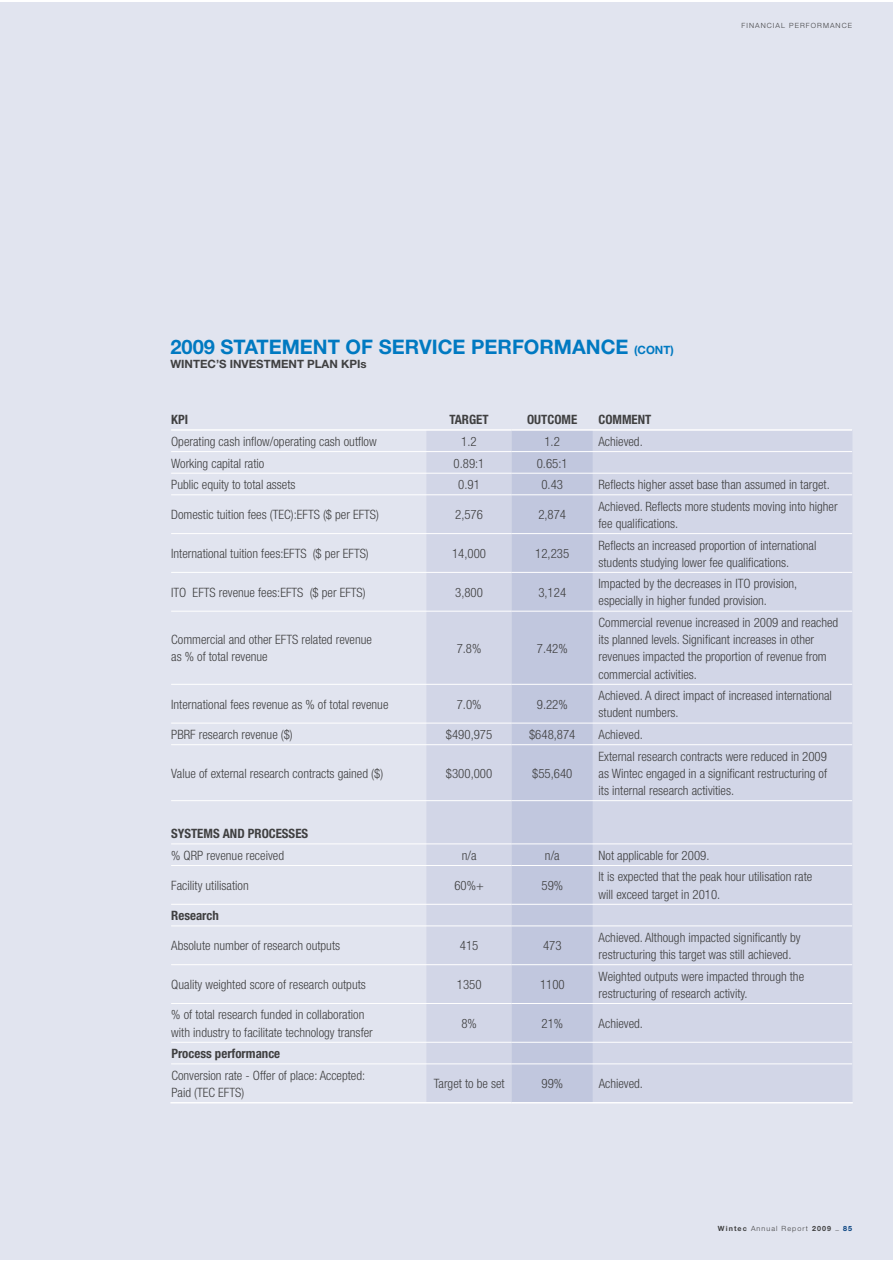
<style>
.page{position:relative;width:893px;height:1263px;background:#fff}
.page>*{position:absolute;margin:0;border:0;box-sizing:border-box;transform-origin:0 0}
.t1{font:700 20.1px "Helvetica Neue";color:#0079c1}
.t2{font:300 condensed 12.9px/17.1px "Helvetica Neue";color:#404041}
.t3{font:700 condensed 12.9px "Helvetica Neue";color:#404041}
.t4{font:700 11.4px "Helvetica Neue";color:#404041}
.t5{font:300 7.2px "Helvetica Neue";letter-spacing:.15em;color:#404041}
.s1{font-size:11.4px}
.s2{font-weight:700}
.s3{font-weight:700;color:#003d7d}
</style>
<div class="page">
<div style="left:0;top:3px;width:893px;height:1257px;background:#e1e4ef"></div>
<div style="left:426px;top:431px;width:426px;height:671px;background:#d2d6e7"></div>
<div style="left:512px;top:431px;width:81px;height:671px;background:#c1c7de"></div>
<hr style="left:171px;top:451px;width:341px;height:1px;background:#fff">
<hr style="left:512px;top:451px;width:340px;height:1px;background:#fff">
<hr style="left:171px;top:473px;width:341px;height:1px;background:#fff">
<hr style="left:512px;top:473px;width:340px;height:1px;background:#fff">
<hr style="left:171px;top:533px;width:341px;height:1px;background:#fff">
<hr style="left:512px;top:533px;width:340px;height:1px;background:#fff">
<hr style="left:171px;top:572px;width:341px;height:1px;background:#fff">
<hr style="left:512px;top:572px;width:340px;height:1px;background:#fff">
<hr style="left:171px;top:684px;width:341px;height:1px;background:#fff">
<hr style="left:512px;top:684px;width:340px;height:1px;background:#fff">
<hr style="left:171px;top:723px;width:341px;height:1px;background:#fff">
<hr style="left:512px;top:723px;width:340px;height:1px;background:#fff">
<hr style="left:171px;top:1003px;width:341px;height:1px;background:#fff">
<hr style="left:512px;top:1003px;width:340px;height:1px;background:#fff">
<hr style="left:171px;top:843px;width:341px;height:1px;background:#fff">
<hr style="left:512px;top:843px;width:340px;height:1px;background:#fff">
<hr style="left:171px;top:925px;width:341px;height:1px;background:#fff">
<hr style="left:512px;top:925px;width:340px;height:1px;background:#fff">
<hr style="left:171px;top:429px;width:341px;height:2px;background:#fff">
<hr style="left:512px;top:429px;width:340px;height:2px;background:#fff">
<hr style="left:170px;top:1102px;width:342px;height:1px;background:#fff">
<hr style="left:512px;top:1102px;width:341px;height:1px;background:#fff">
<hr style="left:171px;top:964px;width:341px;height:1px;background:#fff">
<hr style="left:512px;top:964px;width:340px;height:1px;background:#fff">
<hr style="left:171px;top:744px;width:341px;height:1px;background:#fff">
<hr style="left:512px;top:744px;width:340px;height:1px;background:#fff">
<hr style="left:171px;top:611px;width:341px;height:1px;background:#fff">
<hr style="left:512px;top:611px;width:340px;height:1px;background:#fff">
<hr style="left:171px;top:495px;width:341px;height:1px;background:#fff">
<hr style="left:512px;top:495px;width:340px;height:1px;background:#fff">
<hr style="left:171px;top:800px;width:341px;height:1px;background:#fff">
<hr style="left:512px;top:800px;width:340px;height:1px;background:#fff">
<hr style="left:171px;top:904px;width:341px;height:1px;background:#fff">
<hr style="left:512px;top:904px;width:340px;height:1px;background:#fff">
<hr style="left:171px;top:865px;width:341px;height:1px;background:#fff">
<hr style="left:512px;top:865px;width:340px;height:1px;background:#fff">
<hr style="left:171px;top:1042px;width:341px;height:1px;background:#fff">
<hr style="left:512px;top:1042px;width:340px;height:1px;background:#fff">
<hr style="left:171px;top:1063px;width:341px;height:1px;background:#fff">
<hr style="left:512px;top:1063px;width:340px;height:1px;background:#fff">
<p class="t5" style="left:741px;top:23px;width:112px">FINANCIAL PERFORMANCE</p>
<h1 class="t1" style="left:170px;top:340px;width:505px">2009 STATEMENT OF SERVICE PERFORMANCE <span class="s1">(CONT)</span></h1>
<p class="t4" style="left:170px;top:360px;width:198px">WINTEC’S INVESTMENT PLAN KPIs</p>
<p class="t3" style="left:171px;top:415px;width:18px">KPI</p>
<p class="t3" style="left:449px;top:415px;width:41px">TARGET</p>
<p class="t3" style="left:527px;top:415px;width:52px">OUTCOME</p>
<p class="t3" style="left:598px;top:415px;width:54px">COMMENT</p>
<p class="t2" style="left:171px;top:434px;width:207px">Operating cash inflow/operating cash outflow</p>
<p class="t2" style="left:461px;top:434px;width:17px">1.2</p>
<p class="t2" style="left:544px;top:434px;width:17px">1.2</p>
<p class="t2" style="left:598px;top:434px;width:46px">Achieved.</p>
<p class="t2" style="left:171px;top:456px;width:95px">Working capital ratio</p>
<p class="t2" style="left:453px;top:456px;width:32px">0.89:1</p>
<p class="t2" style="left:537px;top:456px;width:32px">0.65:1</p>
<p class="t2" style="left:171px;top:477px;width:126px">Public equity to total assets</p>
<p class="t2" style="left:458px;top:477px;width:23px">0.91</p>
<p class="t2" style="left:541px;top:477px;width:23px">0.43</p>
<p class="t2" style="left:598px;top:477px;width:233px">Reflects higher asset base than assumed in target.</p>
<p class="t2" style="left:171px;top:507px;width:209px">Domestic tuition fees (TEC):EFTS ($ per EFTS)</p>
<p class="t2" style="left:455px;top:507px;width:29px">2,576</p>
<p class="t2" style="left:538px;top:507px;width:29px">2,874</p>
<p class="t2" style="left:598px;top:499px;width:241px">Achieved. Reflects more students moving into higher fee qualifications.</p>
<p class="t2" style="left:171px;top:546px;width:199px">International tuition fees:EFTS ($ per EFTS)</p>
<p class="t2" style="left:452px;top:546px;width:36px">14,000</p>
<p class="t2" style="left:535px;top:546px;width:36px">12,235</p>
<p class="t2" style="left:598px;top:538px;width:219px">Reflects an increased proportion of international students studying lower fee qualifications.</p>
<p class="t2" style="left:171px;top:585px;width:196px">ITO EFTS revenue fees:EFTS ($ per EFTS)</p>
<p class="t2" style="left:455px;top:585px;width:29px">3,800</p>
<p class="t2" style="left:538px;top:585px;width:29px">3,124</p>
<p class="t2" style="left:598px;top:576px;width:200px">Impacted by the decreases in ITO provision, especially in higher funded provision.</p>
<p class="t2" style="left:171px;top:632px;width:202px">Commercial and other EFTS related revenue as % of total revenue</p>
<p class="t2" style="left:457px;top:641px;width:26px">7.8%</p>
<p class="t2" style="left:537px;top:641px;width:32px">7.42%</p>
<p class="t2" style="left:598px;top:615px;width:241px">Commercial revenue increased in 2009 and reached its planned levels. Significant increases in other revenues impacted the proportion of revenue from commercial activities.</p>
<p class="t2" style="left:171px;top:697px;width:219px">International fees revenue as % of total revenue</p>
<p class="t2" style="left:457px;top:697px;width:26px">7.0%</p>
<p class="t2" style="left:537px;top:697px;width:32px">9.22%</p>
<p class="t2" style="left:598px;top:688px;width:235px">Achieved. A direct impact of increased international student numbers.</p>
<p class="t2" style="left:171px;top:727px;width:123px">PBRF research revenue ($)</p>
<p class="t2" style="left:446px;top:727px;width:48px">$490,975</p>
<p class="t2" style="left:529px;top:727px;width:48px">$648,874</p>
<p class="t2" style="left:598px;top:727px;width:46px">Achieved.</p>
<p class="t2" style="left:171px;top:766px;width:213px">Value of external research contracts gained ($)</p>
<p class="t2" style="left:446px;top:766px;width:48px">$300,000</p>
<p class="t2" style="left:532px;top:766px;width:42px">$55,640</p>
<p class="t2" style="left:598px;top:749px;width:230px;text-align:justify">External research contracts were reduced in 2009 as Wintec engaged in a significant restructuring of its internal research activities.</p>
<p class="t3" style="left:171px;top:829px;width:138px">SYSTEMS AND PROCESSES</p>
<p class="t2" style="left:171px;top:848px;width:114px">% QRP revenue received</p>
<p class="t2" style="left:462px;top:848px;width:16px">n/a</p>
<p class="t2" style="left:545px;top:848px;width:16px">n/a</p>
<p class="t2" style="left:599px;top:848px;width:112px">Not applicable for 2009.</p>
<p class="t2" style="left:171px;top:878px;width:79px">Facility utilisation</p>
<p class="t2" style="left:454px;top:878px;width:31px">60%+</p>
<p class="t2" style="left:541px;top:878px;width:23px">59%</p>
<p class="t2" style="left:599px;top:869px;width:215px">It is expected that the peak hour utilisation rate will exceed target in 2010.</p>
<p class="t3" style="left:171px;top:911px;width:49px">Research</p>
<p class="t2" style="left:171px;top:938px;width:170px">Absolute number of research outputs</p>
<p class="t2" style="left:460px;top:938px;width:20px">415</p>
<p class="t2" style="left:543px;top:938px;width:20px">473</p>
<p class="t2" style="left:599px;top:930px;width:203px">Achieved. Although impacted significantly by restructuring this target was still achieved.</p>
<p class="t2" style="left:171px;top:977px;width:196px">Quality weighted score of research outputs</p>
<p class="t2" style="left:457px;top:977px;width:26px">1350</p>
<p class="t2" style="left:540px;top:977px;width:26px">1100</p>
<p class="t2" style="left:599px;top:969px;width:207px">Weighted outputs were impacted through the restructuring of research activity.</p>
<p class="t2" style="left:171px;top:1007px;width:203px">% of total research funded in collaboration with industry to facilitate technology transfer</p>
<p class="t2" style="left:461px;top:1016px;width:17px">8%</p>
<p class="t2" style="left:541px;top:1016px;width:23px">21%</p>
<p class="t2" style="left:599px;top:1016px;width:46px">Achieved.</p>
<p class="t3" style="left:171px;top:1049px;width:110px">Process performance</p>
<p class="t2" style="left:171px;top:1068px;width:195px">Conversion rate - Offer of place: Accepted:<br>Paid (TEC EFTS)</p>
<p class="t2" style="left:434px;top:1076px;width:72px">Target to be set</p>
<p class="t2" style="left:541px;top:1076px;width:23px">99%</p>
<p class="t2" style="left:599px;top:1076px;width:46px">Achieved.</p>
<p class="t5" style="left:718px;top:1225px;width:136px"><span class="s2">Wintec</span> Annual Report <span class="s2">2009 _</span> <span class="s3">85</span></p>
</div>
